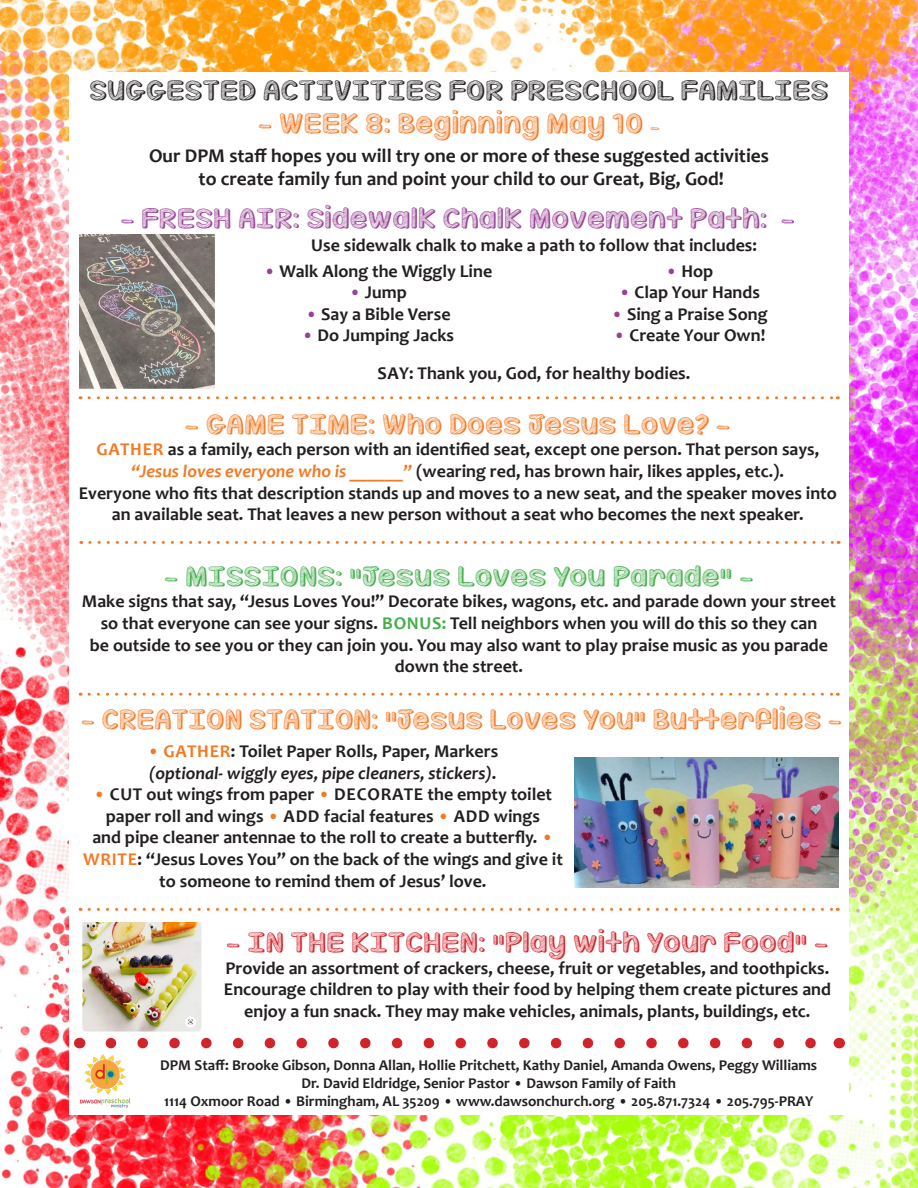
<style>
.page{position:relative;width:918px;height:1188px;background:#fff}
.page>*{position:absolute;margin:0;border:0;box-sizing:border-box;transform-origin:0 0}
.t1{font:27px "Mf Sippin On Sunshine";color:#f47923}
.t2{font:27px "Mf Sippin On Sunshine";color:#231f20}
.t3{font:27px "Mf Sippin On Sunshine";color:#994196}
.t4{font:27px "Mf Sippin On Sunshine";color:#d1232a}
.t5{font:27px "Mf Sippin On Sunshine";color:#40ae49}
.t6{font:700 19.5px "Candara";color:#231f20}
.t7{font:700 18px/21.6px "Candara";color:#231f20;text-align:center}
.t8{font:italic 700 18px "Candara";color:#231f20}
.t9{font:700 15px "Candara";color:#231f20}
.s1{font-size:18px}
.s2{color:#994196}
.s3{color:#f47923}
.s4{font-style:italic;color:#f47923}
.s5{color:#40ae49}
.s6{font-style:normal}
</style>
<div class="page">
<img style="left:0;top:0;width:918px;height:1188px">
<div style="left:69px;top:73px;width:780px;height:1042px;background:#fff"></div>
<img style="left:79px;top:1055px;width:51px;height:53px">
<svg style="left:111px;top:1038px;width:705px;height:10px"></svg>
<svg style="left:89px;top:396px;width:749px;height:3px"></svg>
<svg style="left:90px;top:541px;width:749px;height:3px"></svg>
<svg style="left:89px;top:693px;width:749px;height:3px"></svg>
<svg style="left:89px;top:908px;width:749px;height:3px"></svg>
<img style="left:82px;top:922px;width:120px;height:110px">
<img style="left:575px;top:757px;width:264px;height:131px">
<img style="left:79px;top:234px;width:136px;height:155px">
<p class="t2" style="left:89px;top:71px;width:741px">SUGGESTED ACTIVITIES FOR PRESCHOOL FAMILIES</p>
<p class="t1" style="left:258px;top:104px;width:403px">- WEEK 8: Beginning May 10 <span class="s1">-</span></p>
<p class="t6" style="left:149px;top:143px;width:621px">Our DPM staff hopes you will try one or more of these suggested activities</p>
<p class="t6" style="left:199px;top:167px;width:527px">to create family fun and point your child to our Great, Big, God!</p>
<p class="t3" style="left:120px;top:199px;width:676px">- FRESH AIR: Sidewalk Chalk Movement Path: -</p>
<p class="t7" style="left:311px;top:234px;width:447px">Use sidewalk chalk to make a path to follow that includes:</p>
<p class="t7" style="left:264px;top:260px;width:230px"><span class="s2">•</span> Walk Along the Wiggly Line</p>
<p class="t7" style="left:349px;top:281px;width:59px"><span class="s2">•</span> Jump</p>
<p class="t7" style="left:305px;top:303px;width:147px"><span class="s2">•</span> Say a Bible Verse</p>
<p class="t7" style="left:302px;top:325px;width:154px"><span class="s2">•</span> Do Jumping Jacks</p>
<p class="t7" style="left:666px;top:260px;width:49px"><span class="s2">•</span> Hop</p>
<p class="t7" style="left:619px;top:281px;width:143px"><span class="s2">•</span> Clap Your Hands</p>
<p class="t7" style="left:611px;top:303px;width:158px"><span class="s2">•</span> Sing a Praise Song</p>
<p class="t7" style="left:614px;top:325px;width:153px"><span class="s2">•</span> Create Your Own!</p>
<p class="t7" style="left:377px;top:362px;width:314px">SAY: Thank you, God, for healthy bodies.</p>
<p class="t1" style="left:185px;top:405px;width:547px">- GAME TIME: Who Does Jesus Love? -</p>
<p class="t7" style="left:97px;top:439px;width:724px"><span class="s3">GATHER</span> as a family, each person with an identified seat, except one person. That person says, <span class="s4">“Jesus loves everyone who is ______”</span> (wearing red, has brown hair, likes apples, etc.).</p>
<p class="t7" style="left:79px;top:482px;width:760px">Everyone who fits that description stands up and moves to a new seat, and the speaker moves into an available seat. That leaves a new person without a seat who becomes the next speaker.</p>
<p class="t5" style="left:164px;top:557px;width:591px">- MISSIONS: "Jesus Loves You Parade" -</p>
<p class="t7" style="left:82px;top:590px;width:756px">Make signs that say, “Jesus Loves You!” Decorate bikes, wagons, etc. and parade down your street so that everyone can see your signs. <span class="s5">BONUS:</span> Tell neighbors when you will do this so they can<br>be outside to see you or they can join you. You may also want to play praise music as you parade down the street.</p>
<p class="t1" style="left:81px;top:701px;width:762px">- CREATION STATION: "Jesus Loves You" Butterflies -</p>
<p class="t7" style="left:147px;top:740px;width:352px"><span class="s3">• GATHER</span>: Toilet Paper Rolls, Paper, Markers</p>
<p class="t8" style="left:149px;top:761px;width:349px">(optional- wiggly eyes, pipe cleaners, stickers)<span class="s6">.</span></p>
<p class="t7" style="left:83px;top:783px;width:481px"><span class="s3">•</span> CUT out wings from paper <span class="s3">•</span> DECORATE the empty toilet paper roll and wings <span class="s3">•</span> ADD facial features <span class="s3">•</span> ADD wings<br>and pipe cleaner antennae to the roll to create a butterfly. <span class="s3">• WRITE</span>: “Jesus Loves You” on the back of the wings and give it to someone to remind them of Jesus’ love.</p>
<p class="t4" style="left:226px;top:923px;width:604px">- IN THE KITCHEN: "Play with Your Food" -</p>
<p class="t7" style="left:224px;top:957px;width:609px">Provide an assortment of crackers, cheese, fruit or vegetables, and toothpicks.<br>Encourage children to play with their food by helping them create pictures and enjoy a fun snack. They may make vehicles, animals, plants, buildings, etc.</p>
<p class="t9" style="left:160px;top:1056px;width:658px">DPM Staff: Brooke Gibson, Donna Allan, Hollie Pritchett, Kathy Daniel, Amanda Owens, Peggy Williams</p>
<p class="t9" style="left:301px;top:1074px;width:376px">Dr. David Eldridge, Senior Pastor • Dawson Family of Faith</p>
<p class="t9" style="left:164px;top:1092px;width:651px">1114 Oxmoor Road • Birmingham, AL 35209 • www.dawsonchurch.org • 205.871.7324 • 205.795-PRAY</p>
</div>
